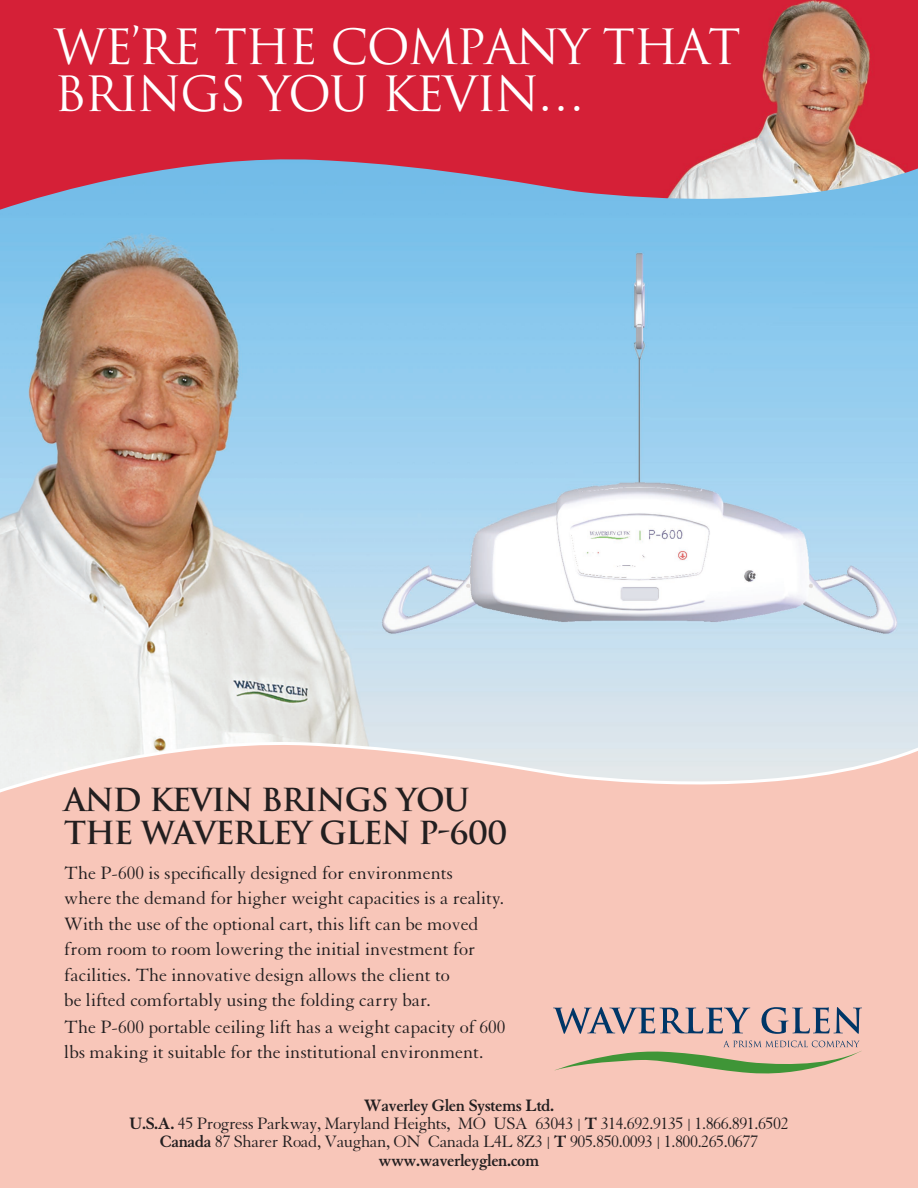
<style>
.page{position:relative;width:918px;height:1188px;background:#fff}
.page>*{position:absolute;margin:0;border:0;box-sizing:border-box;transform-origin:0 0}
.t1{font:47.25px/47.2px "Trajan";letter-spacing:-.04em;color:#fff}
.t2{font:700 30.9px/32.7px "Trajan";letter-spacing:-.04em;color:#231f20}
.Product_Description{font:19.5px/25.5px "Granjon";color:#231f20}
.t3{font:18px/18.1px "Granjon";letter-spacing:-.025em;color:#231f20;text-align:center}
.t4{font:700 18px "Granjon";letter-spacing:-.025em;color:#231f20}
.s1{font-weight:700}
</style>
<div class="page">
<img style="left:0;top:210px;width:918px;height:529px">
<img style="left:0;top:0;width:918px;height:210px">
<div style="left:0;top:739px;width:918px;height:449px;background:#f8c6b9"></div>
<svg style="left:553px;top:1041px;width:309px;height:32px"></svg>
<svg style="left:553px;top:1007px;width:197px;height:27px"></svg>
<svg style="left:762px;top:1007px;width:100px;height:27px"></svg>
<p class="t1" style="left:54px;top:24px;width:688px">WE’RE THE COMPANY THAT<br>BRINGS YOU KEVIN…</p>
<p class="t2" style="left:64px;top:784px;width:445px">AND KEVIN BRINGS YOU<br>THE WAVERLEY GLEN P-600</p>
<p class="Product_Description" style="left:64px;top:860px;width:441px">The P-600 is specifically designed for environments where the demand for higher weight capacities is a reality.<br>With the use of the optional cart, this lift can be moved from room to room lowering the initial investment for facilities. The innovative design allows the client to<br>be lifted comfortably using the folding carry bar.</p>
<p class="Product_Description" style="left:64px;top:1014px;width:443px">The P-600 portable ceiling lift has a weight capacity of 600 lbs making it suitable for the institutional environment.</p>
<p class="t4" style="left:364px;top:1096px;width:192px">Waverley Glen Systems Ltd.</p>
<p class="t3" style="left:129px;top:1115px;width:661px"><span class="s1">U.S.A.</span> 45 Progress Parkway, Maryland Heights, MO USA 63043 | <span class="s1">T</span> 314.692.9135 | 1.866.891.6502<br><span class="s1">Canada</span> 87 Sharer Road, Vaughan, ON Canada L4L 8Z3 | <span class="s1">T</span> 905.850.0093 | 1.800.265.0677</p>
<p class="t4" style="left:378px;top:1150px;width:163px">www.waverleyglen.com</p>
</div>
